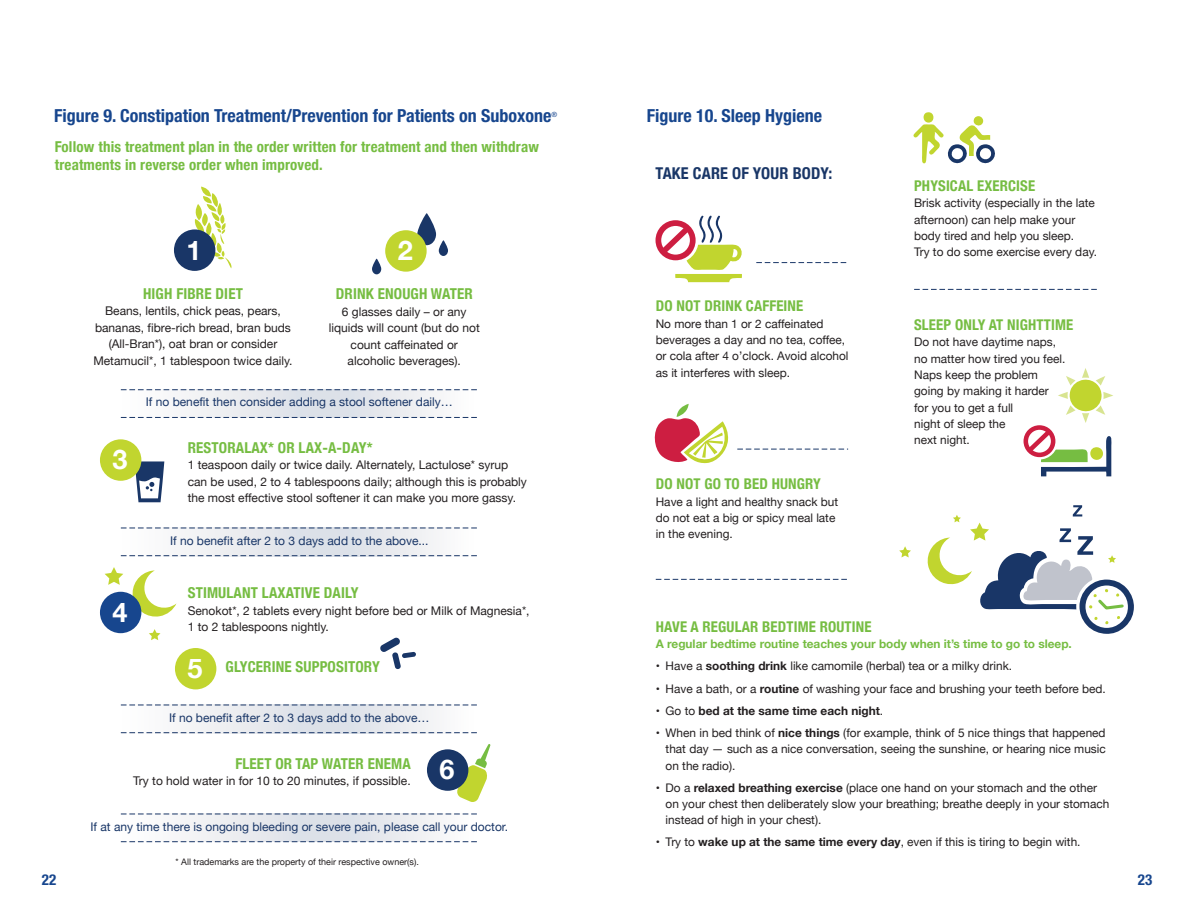
<style>
.page{position:relative;width:1188px;height:918px;background:#fff}
.page>*{position:absolute;margin:0;border:0;box-sizing:border-box;transform-origin:0 0}
.t1{font:700 27px "Helvetica Neue";color:#fff}
.t2{font:700 condensed 18px "Helvetica Neue";color:#17468e}
.t3{font:700 condensed 18px "Helvetica Neue";color:#17468e}
.t4{font:700 condensed 16.35px "Helvetica Neue";letter-spacing:.01em;color:#193667}
.t5{font:700 condensed 15px/18px "Helvetica Neue";letter-spacing:.01em;color:#76bd42}
.t6{font:700 condensed 15px "Helvetica Neue";color:#17468e}
.t7{font:700 condensed 14.85px "Helvetica Neue";letter-spacing:.01em;color:#76bd42}
.t8{font:12px/16.5px "Helvetica Neue";color:#231f20;text-align:center}
.t9{font:12px "Helvetica Neue";color:#193667}
.t10{font:11.85px/16.4px "Helvetica Neue";color:#231f20}
.t11{font:700 11.85px "Helvetica Neue";color:#76bd42}
.t12{font:700 11.85px "Helvetica Neue";color:#231f20}
.t13{font:italic 10.5px "Helvetica Neue";color:#231f20}
.t14{font:9px "Helvetica Neue";color:#231f20}
.t15{font:condensed 7.2px "Helvetica Neue";color:#17468e}
.s1{font-weight:700}
.s2{font-weight:400}
</style>
<div class="page">
<svg style="left:737px;top:449px;width:111px;height:1px"></svg>
<svg style="left:756px;top:262px;width:91px;height:1px"></svg>
<svg style="left:914px;top:289px;width:183px;height:1px"></svg>
<svg style="left:656px;top:579px;width:191px;height:1px"></svg>
<svg style="left:899px;top:546px;width:12px;height:11px"></svg>
<svg style="left:655px;top:215px;width:87px;height:67px"></svg>
<svg style="left:654px;top:404px;width:75px;height:60px"></svg>
<svg style="left:927px;top:505px;width:207px;height:129px"></svg>
<div style="left:1021px;top:423px;width:37px;height:36px;border:9px solid #fff;border-radius:50%"></div>
<svg style="left:1023px;top:368px;width:90px;height:108px"></svg>
<svg style="left:913px;top:112px;width:82px;height:52px"></svg>
<svg style="left:120px;top:390px;width:357px;height:28px"></svg>
<svg style="left:120px;top:528px;width:316px;height:28px"></svg>
<svg style="left:120px;top:705px;width:316px;height:28px"></svg>
<svg style="left:120px;top:814px;width:316px;height:28px"></svg>
<svg style="left:455px;top:744px;width:36px;height:58px"></svg>
<svg style="left:194px;top:187px;width:38px;height:81px"></svg>
<svg style="left:380px;top:637px;width:36px;height:32px"></svg>
<svg style="left:417px;top:213px;width:31px;height:43px"></svg>
<svg style="left:372px;top:259px;width:9px;height:15px"></svg>
<svg style="left:131px;top:570px;width:45px;height:48px"></svg>
<div style="left:174px;top:229px;width:41px;height:42px;background:#193667;border-radius:50%"></div>
<div style="left:385px;top:230px;width:42px;height:42px;background:#c1d52f;border-radius:50%"></div>
<div style="left:100px;top:439px;width:41px;height:42px;background:#c1d52f;border-radius:50%"></div>
<div style="left:100px;top:592px;width:41px;height:41px;background:#17468e;border-radius:50%"></div>
<div style="left:175px;top:648px;width:41px;height:41px;background:#c1d52f;border-radius:50%"></div>
<svg style="left:121px;top:389px;width:356px;height:1px"></svg>
<svg style="left:121px;top:417px;width:356px;height:1px"></svg>
<svg style="left:121px;top:705px;width:356px;height:1px"></svg>
<svg style="left:121px;top:732px;width:356px;height:1px"></svg>
<svg style="left:121px;top:528px;width:356px;height:1px"></svg>
<svg style="left:121px;top:555px;width:356px;height:1px"></svg>
<svg style="left:121px;top:814px;width:356px;height:1px"></svg>
<svg style="left:121px;top:841px;width:356px;height:1px"></svg>
<svg style="left:135px;top:461px;width:29px;height:41px"></svg>
<div style="left:427px;top:749px;width:41px;height:42px;background:#193667;border-radius:50%"></div>
<svg style="left:105px;top:567px;width:18px;height:18px"></svg>
<svg style="left:149px;top:629px;width:11px;height:11px"></svg>
<h2 class="t3" style="left:55px;top:96px;width:502px">CONSTIPATION TREATMENT/PREVENTION FOR PATIENTS ON SUBOXONE</h2>
<h2 class="t2" style="left:54px;top:105px;width:499px">Figure 9. Constipation Treatment/Prevention for Patients on Suboxone</h2>
<p class="t15" style="left:552px;top:110px;width:7px">®</p>
<p class="t5" style="left:55px;top:137px;width:486px">Follow this treatment plan in the order written for treatment and then withdraw treatments in reverse order when improved.</p>
<h1 class="t1" style="left:187px;top:229px;width:17px">1</h1>
<p class="t5" style="left:143px;top:283px;width:101px">HIGH FIBRE DIET</p>
<p class="t8" style="left:93px;top:303px;width:201px">Beans, lentils, chick peas, pears, bananas, fibre-rich bread, bran buds (All-Bran*), oat bran or consider Metamucil*, 1 tablespoon twice daily.</p>
<h1 class="t1" style="left:398px;top:229px;width:17px">2</h1>
<p class="t5" style="left:336px;top:284px;width:138px">DRINK ENOUGH WATER</p>
<p class="t8" style="left:329px;top:304px;width:153px">6 glasses daily – or any liquids will count (but do not count caffeinated or alcoholic beverages).</p>
<h1 class="t1" style="left:113px;top:439px;width:17px">3</h1>
<h1 class="t1" style="left:113px;top:591px;width:17px">4</h1>
<p class="t9" style="left:146px;top:394px;width:308px">If no benefit then consider adding a stool softener daily…</p>
<p class="t5" style="left:188px;top:437px;width:186px">RESTORALAX* OR LAX-A-DAY*</p>
<p class="t8" style="left:188px;top:457px;width:341px;text-align:left">1 teaspoon daily or twice daily. Alternately, Lactulose* syrup can be used, 2 to 4 tablespoons daily; although this is probably the most effective stool softener it can make you more gassy.</p>
<p class="t9" style="left:170px;top:532px;width:260px">If no benefit after 2 to 3 days add to the above...</p>
<p class="t5" style="left:188px;top:583px;width:172px">STIMULANT LAXATIVE DAILY</p>
<p class="t8" style="left:188px;top:603px;width:343px;text-align:left">Senokot*, 2 tablets every night before bed or Milk of Magnesia*,<br>1 to 2 tablespoons nightly.</p>
<p class="t5" style="left:226px;top:657px;width:156px">GLYCERINE SUPPOSITORY</p>
<h1 class="t1" style="left:188px;top:647px;width:17px">5</h1>
<p class="t9" style="left:169px;top:710px;width:262px">If no benefit after 2 to 3 days add to the above…</p>
<p class="t5" style="left:235px;top:753px;width:177px">FLEET OR TAP WATER ENEMA</p>
<p class="t8" style="left:133px;top:773px;width:279px">Try to hold water in for 10 to 20 minutes, if possible.</p>
<h1 class="t1" style="left:440px;top:749px;width:17px">6</h1>
<p class="t9" style="left:91px;top:818px;width:419px">If at any time there is ongoing bleeding or severe pain, please call your doctor.</p>
<p class="t13" style="left:158px;top:850px;width:284px">* All trademarks are the property of their respective owner(s).</p>
<p class="t14" style="left:176px;top:855px;width:245px">* All trademarks are the property of their respective owner(s).</p>
<h2 class="t2" style="left:647px;top:105px;width:177px">Figure 10. Sleep Hygiene</h2>
<h3 class="t4" style="left:656px;top:159px;width:178px">TAKE CARE OF YOUR BODY:</h3>
<p class="t7" style="left:656px;top:294px;width:149px">DO NOT DRINK CAFFEINE</p>
<p class="t10" style="left:656px;top:316px;width:194px">No more than 1 or 2 caffeinated beverages a day and no tea, coffee, or cola after 4 o’clock. Avoid alcohol as it interferes with sleep.</p>
<p class="t7" style="left:656px;top:472px;width:167px">DO NOT GO TO BED HUNGRY</p>
<p class="t10" style="left:656px;top:494px;width:184px">Have a light and healthy snack but do not eat a big or spicy meal late in the evening.</p>
<p class="t7" style="left:914px;top:173px;width:123px">PHYSICAL EXERCISE</p>
<p class="t10" style="left:914px;top:196px;width:184px">Brisk activity (especially in the late afternoon) can help make your body tired and help you sleep.<br>Try to do some exercise every day.</p>
<p class="t7" style="left:914px;top:313px;width:161px">SLEEP ONLY AT NIGHTTIME</p>
<p class="t10" style="left:914px;top:335px;width:153px">Do not have daytime naps, no matter how tired you feel.<br>Naps keep the problem going by making it harder for you to get a full<br>night of sleep the<br>next night.</p>
<p class="t7" style="left:656px;top:614px;width:217px">HAVE A REGULAR BEDTIME ROUTINE</p>
<p class="t11" style="left:656px;top:635px;width:418px">A regular bedtime routine teaches your body when it’s time to go to sleep.</p>
<p class="t10" style="left:656px;top:659px;width:358px">• Have a <span class="s1">soothing drink</span> like camomile (herbal) tea or a milky drink.</p>
<p class="t10" style="left:656px;top:681px;width:452px">• Have a bath, or a <span class="s1">routine</span> of washing your face and brushing your teeth before bed.</p>
<p class="t12" style="left:656px;top:701px;width:229px"><span class="s2">• Go to</span> bed at the same time each night<span class="s2">.</span></p>
<p class="t10" style="left:666px;top:725px;width:442px;text-align:justify;text-indent:-10px">• When in bed think of <span class="s1">nice things</span> (for example, think of 5 nice things that happened that day — such as a nice conversation, seeing the sunshine, or hearing nice music on the radio).</p>
<p class="t10" style="left:666px;top:780px;width:445px;text-indent:-10px">• Do a <span class="s1">relaxed breathing exercise</span> (place one hand on your stomach and the other on your chest then deliberately slow your breathing; breathe deeply in your stomach instead of high in your chest).</p>
<p class="t10" style="left:656px;top:835px;width:426px">• Try to <span class="s1">wake up at the same time every day</span>, even if this is tiring to begin with.</p>
<p class="t6" style="left:42px;top:871px;width:16px">22</p>
<p class="t6" style="left:1138px;top:871px;width:16px">23</p>
</div>
